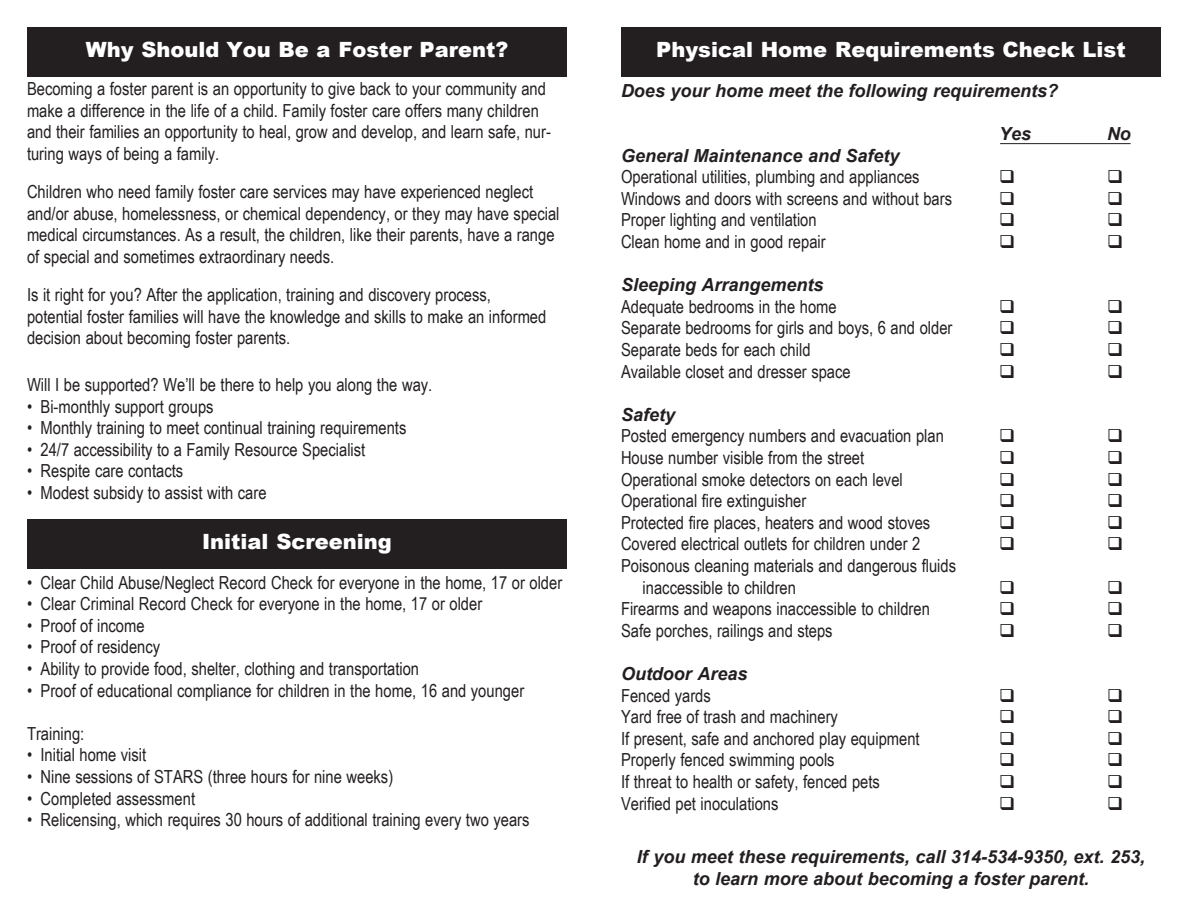
<style>
.page{position:relative;width:1188px;height:918px;background:#fff}
.page>*{position:absolute;margin:0;border:0;box-sizing:border-box;transform-origin:0 0}
.t1{font:900 21px "Arial";color:#fff}
.t2{font:18px/21.6px "Arial Narrow";color:#231f20}
.t3{font:italic 700 18px/21.6px "Arial";color:#231f20;text-align:center}
</style>
<div class="page">
<div style="left:27px;top:27px;width:540px;height:50px;background:#231f20"></div>
<div style="left:27px;top:519px;width:540px;height:50px;background:#231f20"></div>
<div style="left:621px;top:27px;width:540px;height:50px;background:#231f20"></div>
<hr style="left:1000px;top:143px;width:131px;height:1px;background:#231f20">
<p class="t1" style="left:86px;top:34px;width:424px">Why Should You Be a Foster Parent?</p>
<p class="t2" style="left:27px;top:77px;width:525px">Becoming a foster parent is an opportunity to give back to your community and make a difference in the life of a child. Family foster care offers many children and their families an opportunity to heal, grow and develop, and learn safe, nur&shy;turing ways of being a family.</p>
<p class="t2" style="left:27px;top:180px;width:534px">Children who need family foster care services may have experienced neglect and/or abuse, homelessness, or chemical dependency, or they may have special medical circumstances. As a result, the children, like their parents, have a range of special and sometimes extraordinary needs.</p>
<p class="t2" style="left:27px;top:283px;width:521px">Is it right for you? After the application, training and discovery process, potential foster families will have the knowledge and skills to make an informed decision about becoming foster parents.</p>
<p class="t2" style="left:27px;top:373px;width:407px">Will I be supported? We’ll be there to help you along the way.</p>
<p class="t2" style="left:27px;top:395px;width:188px">• Bi-monthly support groups</p>
<p class="t2" style="left:27px;top:416px;width:381px">• Monthly training to meet continual training requirements</p>
<p class="t2" style="left:27px;top:438px;width:340px">• 24/7 accessibility to a Family Resource Specialist</p>
<p class="t2" style="left:27px;top:460px;width:158px">• Respite care contacts</p>
<p class="t2" style="left:27px;top:481px;width:241px">• Modest subsidy to assist with care</p>
<p class="t1" style="left:202px;top:527px;width:191px">Initial Screening</p>
<p class="t2" style="left:27px;top:571px;width:537px">• Clear Child Abuse/Neglect Record Check for everyone in the home, 17 or older</p>
<p class="t2" style="left:27px;top:592px;width:457px">• Clear Criminal Record Check for everyone in the home, 17 or older</p>
<p class="t2" style="left:27px;top:614px;width:119px">• Proof of income</p>
<p class="t2" style="left:27px;top:636px;width:135px">• Proof of residency</p>
<p class="t2" style="left:27px;top:657px;width:394px">• Ability to provide food, shelter, clothing and transportation</p>
<p class="t2" style="left:27px;top:679px;width:499px">• Proof of educational compliance for children in the home, 16 and younger</p>
<p class="t2" style="left:27px;top:722px;width:59px">Training:</p>
<p class="t2" style="left:27px;top:744px;width:121px">• Initial home visit</p>
<p class="t2" style="left:27px;top:765px;width:368px">• Nine sessions of STARS (three hours for nine weeks)</p>
<p class="t2" style="left:27px;top:787px;width:170px">• Completed assessment</p>
<p class="t2" style="left:27px;top:808px;width:504px">• Relicensing, which requires 30 hours of additional training every two years</p>
<p class="t1" style="left:656px;top:34px;width:471px">Physical Home Requirements Check List</p>
<p class="t3" style="left:621px;top:80px;width:439px">Does your home meet the following requirements?</p>
<p class="t3" style="left:999px;top:124px;width:34px">Yes</p>
<p class="t3" style="left:1107px;top:124px;width:25px">No</p>
<p class="t3" style="left:621px;top:145px;width:280px">General Maintenance and Safety</p>
<p class="t2" style="left:621px;top:165px;width:300px">Operational utilities, plumbing and appliances</p>
<p class="t2" style="left:621px;top:187px;width:333px">Windows and doors with screens and without bars</p>
<p class="t2" style="left:621px;top:209px;width:197px">Proper lighting and ventilation</p>
<p class="t2" style="left:621px;top:230px;width:206px">Clean home and in good repair</p>
<p class="t3" style="left:621px;top:275px;width:204px">Sleeping Arrangements</p>
<p class="t2" style="left:621px;top:295px;width:217px">Adequate bedrooms in the home</p>
<p class="t2" style="left:621px;top:317px;width:333px">Separate bedrooms for girls and boys, 6 and older</p>
<p class="t2" style="left:621px;top:338px;width:191px">Separate beds for each child</p>
<p class="t2" style="left:621px;top:360px;width:231px">Available closet and dresser space</p>
<p class="t3" style="left:621px;top:404px;width:56px">Safety</p>
<p class="t2" style="left:621px;top:425px;width:324px">Posted emergency numbers and evacuation plan</p>
<p class="t2" style="left:621px;top:446px;width:245px">House number visible from the street</p>
<p class="t2" style="left:621px;top:468px;width:283px">Operational smoke detectors on each level</p>
<p class="t2" style="left:621px;top:489px;width:187px">Operational fire extinguisher</p>
<p class="t2" style="left:621px;top:511px;width:311px">Protected fire places, heaters and wood stoves</p>
<p class="t2" style="left:621px;top:533px;width:301px">Covered electrical outlets for children under 2</p>
<p class="t2" style="left:621px;top:554px;width:337px">Poisonous cleaning materials and dangerous fluids</p>
<p class="t2" style="left:643px;top:576px;width:155px">inaccessible to children</p>
<p class="t2" style="left:621px;top:597px;width:310px">Firearms and weapons inaccessible to children</p>
<p class="t2" style="left:621px;top:619px;width:213px">Safe porches, railings and steps</p>
<p class="t3" style="left:621px;top:664px;width:128px">Outdoor Areas</p>
<p class="t2" style="left:621px;top:684px;width:91px">Fenced yards</p>
<p class="t2" style="left:621px;top:705px;width:219px">Yard free of trash and machinery</p>
<p class="t2" style="left:621px;top:727px;width:300px">If present, safe and anchored play equipment</p>
<p class="t2" style="left:621px;top:749px;width:215px">Properly fenced swimming pools</p>
<p class="t2" style="left:621px;top:770px;width:260px">If threat to health or safety, fenced pets</p>
<p class="t2" style="left:621px;top:792px;width:159px">Verified pet inoculations</p>
<p class="t3" style="left:637px;top:847px;width:510px">If you meet these requirements, call 314-534-9350, ext. 253, to learn more about becoming a foster parent.</p>
</div>
